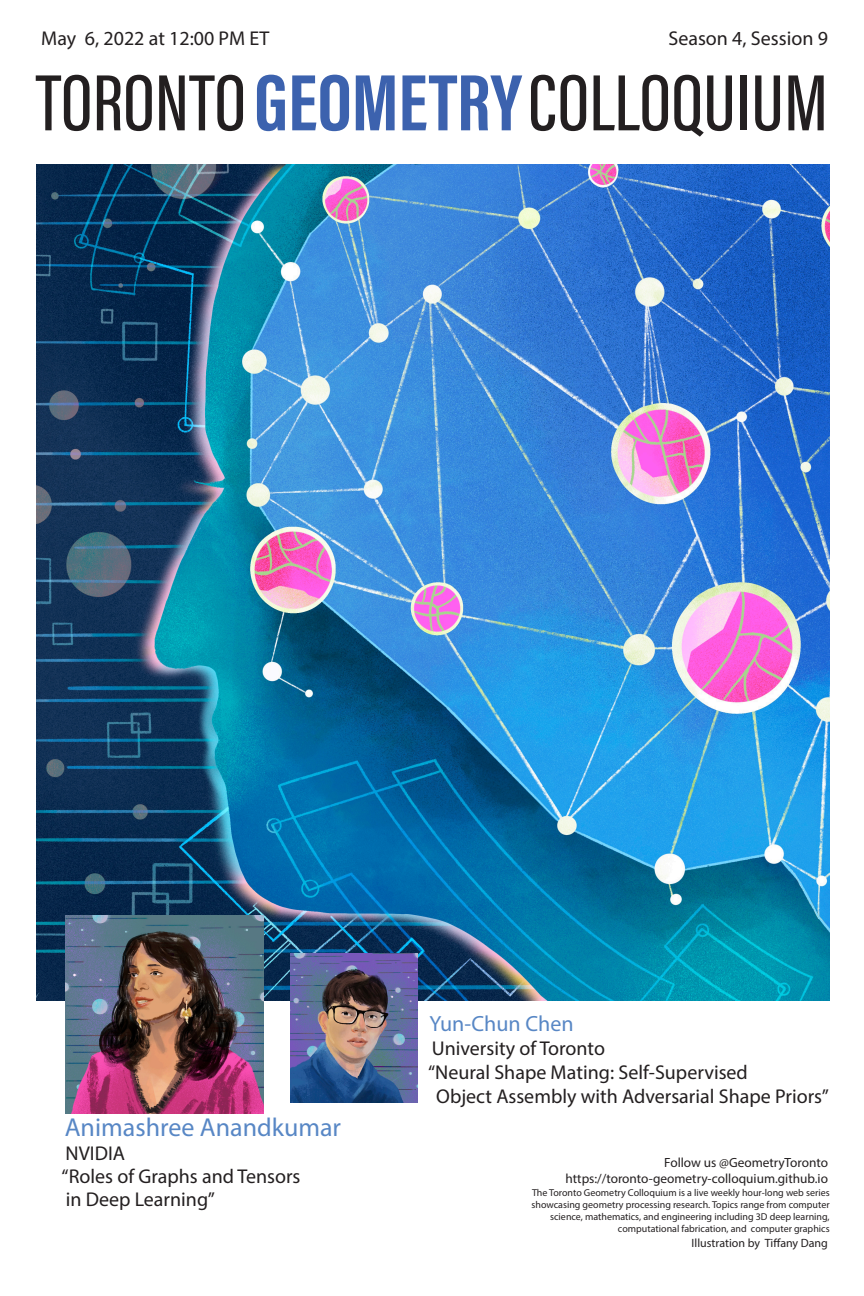
<style>
.page{position:relative;width:864px;height:1296px;background:#fff}
.page>*{position:absolute;margin:0;border:0;box-sizing:border-box;transform-origin:0 0}
.t1{font:500 82.2px "Acumin Pro Extra Cond";color:#231f20;scale:1.08 1}
.t2{font:26px "Myriad Pro";color:#5887c5}
.t3{font:22px "Myriad Pro";color:#5887c5}
.t4{font:20px/23.2px "Myriad Pro";color:#231f20}
.t5{font:13.3px "Myriad Pro";color:#231f20}
.t6{font:12px "Myriad Pro";color:#231f20}
.t7{font:10px/12px "Myriad Pro";color:#231f20;text-align:right}
.s1{font-weight:700;color:#3c62ae}
</style>
<div class="page">
<img style="left:36px;top:164px;width:794px;height:836px">
<img style="left:65px;top:915px;width:199px;height:199px">
<img style="left:290px;top:954px;width:128px;height:149px">
<p class="t4" style="left:41px;top:26px;width:230px">May 6, 2022 at 12:00 PM ET</p>
<p class="t4" style="left:668px;top:26px;width:161px">Season 4, Session 9</p>
<p class="t1" style="left:36px;top:53px;width:735px">TORONTO<span class="s1">GEOMETRY</span>COLLOQUIUM</p>
<p class="t2" style="left:65px;top:1112px;width:278px">Animashree Anandkumar</p>
<p class="t4" style="left:62px;top:1141px;width:240px">NVIDIA<br>“Roles of Graphs and Tensors</p>
<p class="t4" style="left:66px;top:1187px;width:151px">in Deep Learning”</p>
<p class="t3" style="left:429px;top:1010px;width:146px">Yun-Chun Chen</p>
<p class="t4" style="left:432px;top:1036px;width:175px">University of Toronto</p>
<p class="t4" style="left:428px;top:1060px;width:321px">“Neural Shape Mating: Self-Supervised</p>
<p class="t4" style="left:436px;top:1084px;width:394px">Object Assembly with Adversarial Shape Priors”</p>
<p class="t5" style="left:664px;top:1154px;width:165px">Follow us @GeometryToronto</p>
<p class="t5" style="left:566px;top:1171px;width:264px">https://toronto-geometry-colloquium.github.io</p>
<p class="t7" style="left:532px;top:1187px;width:300px">The Toronto Geometry Colloquium is a live weekly hour-long web series showcasing geometry processing research. Topics range from computer science, mathematics, and engineering including 3D deep learning, computational fabrication, and computer graphics</p>
<p class="t6" style="left:692px;top:1236px;width:138px">Illustration by Tiffany Dang</p>
</div>
